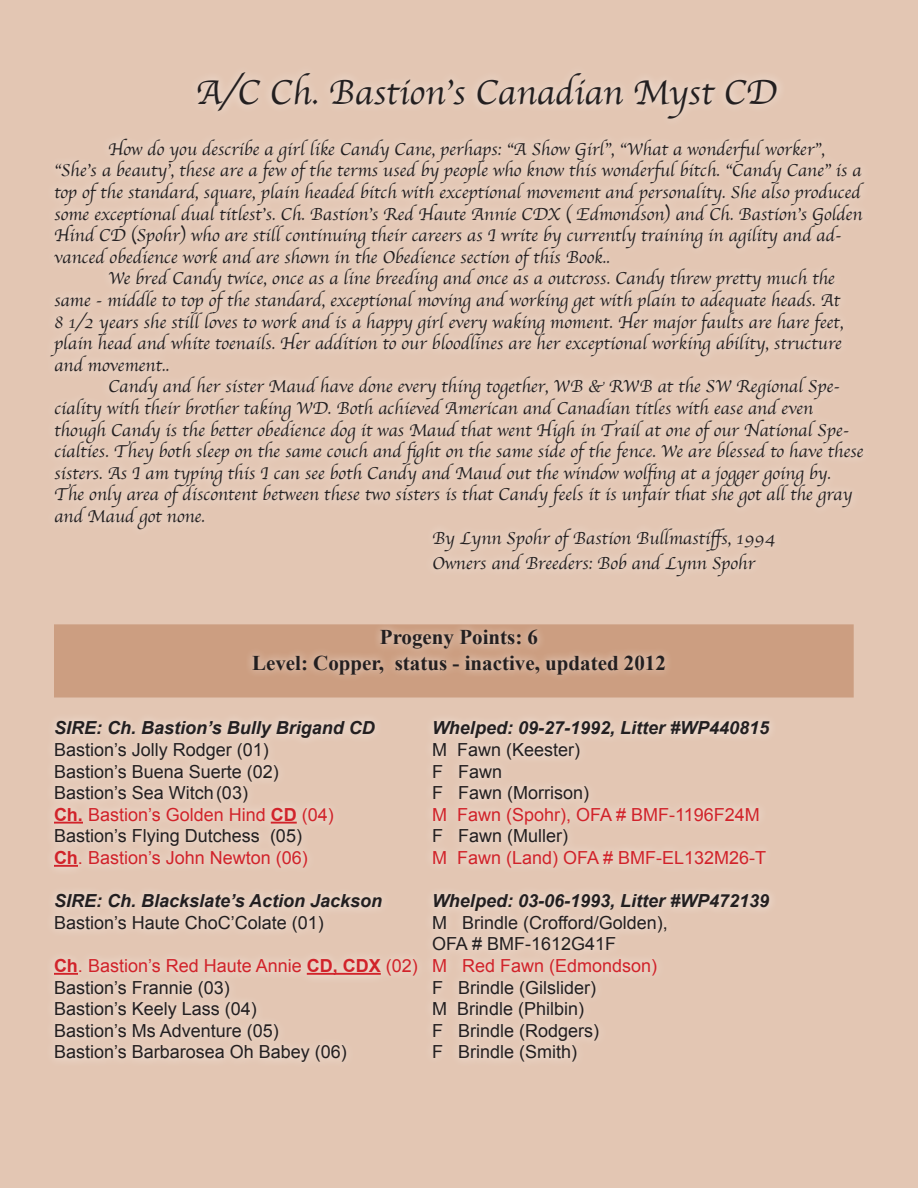
<style>
.page{position:relative;width:918px;height:1188px;background:#e3c6b3}
.page>*{position:absolute;margin:0;border:0;box-sizing:border-box;transform-origin:0 0}
.t1{font:36px "Apple Chancery";color:#231f20}
.t2{font:700 21px/25.2px "Times New Roman";color:#231f20;text-align:center}
.t3{font:18px "Apple Chancery";color:#231f20}
.t4{font:18px "Arial";color:#231f20}
.t5{font:18px "Arial";color:#d1232a}
.t6{font:italic 700 18px "Arial";color:#231f20}
.s1{font-weight:700}
</style>
<div class="page">
<div style="left:40px;top:63px;width:830px;height:1006px;background:#fff;opacity:.75"></div>
<hr style="left:54px;top:822px;width:29px;height:2px;background:#d1232a">
<hr style="left:271px;top:822px;width:26px;height:2px;background:#d1232a">
<hr style="left:54px;top:865px;width:24px;height:2px;background:#d1232a">
<hr style="left:54px;top:973px;width:24px;height:2px;background:#d1232a">
<hr style="left:307px;top:973px;width:74px;height:2px;background:#d1232a">
<h1 class="t1" style="left:196px;top:64px;width:582px">A/C Ch. Bastion’s Canadian Myst CD</h1>
<p class="t3" style="left:108px;top:135px;width:718px">How do you describe a girl like Candy Cane, perhaps: “A Show Girl”, “What a wonderful worker”,</p>
<p class="t3" style="left:54px;top:156px;width:809px">“She’s a beauty’, these are a few of the terms used by people who know this wonderful bitch. “Candy Cane” is a</p>
<p class="t3" style="left:54px;top:178px;width:808px">top of the standard, square, plain headed bitch with exceptional movement and personality. She also produced</p>
<p class="t3" style="left:54px;top:199px;width:810px">some exceptional dual titlest’s. Ch. Bastion’s Red Haute Annie CDX ( Edmondson) and Ch. Bastion’s Golden</p>
<p class="t3" style="left:54px;top:221px;width:789px">Hind CD (Spohr) who are still continuing their careers as I write by currently training in agility and ad-</p>
<p class="t3" style="left:54px;top:243px;width:557px">vanced obedience work and are shown in the Obedience section of this Book..</p>
<p class="t3" style="left:108px;top:264px;width:728px">We bred Candy twice, once as a line breeding and once as a outcross. Candy threw pretty much the</p>
<p class="t3" style="left:54px;top:286px;width:787px">same - middle to top of the standard, exceptional moving and working get with plain to adequate heads. At</p>
<p class="t3" style="left:54px;top:307px;width:791px">8 1/2 years she still loves to work and is a happy girl every waking moment. Her major faults are hare feet,</p>
<p class="t3" style="left:54px;top:329px;width:789px">plain head and white toenails. Her addition to our bloodlines are her exceptional working ability, structure</p>
<p class="t3" style="left:54px;top:351px;width:117px">and movement..</p>
<p class="t3" style="left:108px;top:372px;width:733px">Candy and her sister Maud have done every thing together, WB &amp; RWB at the SW Regional Spe-</p>
<p class="t3" style="left:54px;top:394px;width:760px">ciality with their brother taking WD. Both achieved American and Canadian titles with ease and even</p>
<p class="t3" style="left:54px;top:415px;width:796px">though Candy is the better obedience dog it was Maud that went High in Trail at one of our National Spe-</p>
<p class="t3" style="left:54px;top:437px;width:811px">cialties. They both sleep on the same couch and fight on the same side of the fence. We are blessed to have these</p>
<p class="t3" style="left:54px;top:459px;width:779px">sisters. As I am typing this I can see both Candy and Maud out the window wolfing at a jogger going by.</p>
<p class="t3" style="left:54px;top:480px;width:800px">The only area of discontent between these two sisters is that Candy feels it is unfair that she got all the gray</p>
<p class="t3" style="left:54px;top:502px;width:152px">and Maud got none.</p>
<p class="t3" style="left:432px;top:523px;width:345px">By Lynn Spohr of Bastion Bullmastiffs, 1994</p>
<p class="t3" style="left:432px;top:549px;width:325px">Owners and Breeders: Bob and Lynn Spohr</p>
<p class="t2" style="left:252px;top:624px;width:415px">Progeny Points: 6<br>Level: Copper, status - inactive, updated 2012</p>
<p class="t6" style="left:54px;top:716px;width:322px">SIRE: Ch. Bastion’s Bully Brigand CD</p>
<p class="t6" style="left:432px;top:716px;width:339px">Whelped: 09-27-1992, Litter #WP440815</p>
<p class="t4" style="left:54px;top:738px;width:216px">Bastion’s Jolly Rodger (01)</p>
<p class="t4" style="left:432px;top:738px;width:150px">M Fawn (Keester)</p>
<p class="t4" style="left:54px;top:759px;width:226px">Bastion’s Buena Suerte (02)</p>
<p class="t4" style="left:432px;top:759px;width:72px">F Fawn</p>
<p class="t4" style="left:54px;top:781px;width:196px">Bastion’s Sea Witch(03)</p>
<p class="t4" style="left:432px;top:781px;width:159px">F Fawn (Morrison)</p>
<p class="t5" style="left:54px;top:803px;width:281px"><span class="s1">Ch.</span> Bastion’s Golden Hind <span class="s1">CD</span> (04)</p>
<p class="t5" style="left:432px;top:803px;width:329px">M Fawn (Spohr), OFA # BMF-1196F24M</p>
<p class="t4" style="left:54px;top:824px;width:250px">Bastion’s Flying Dutchess (05)</p>
<p class="t4" style="left:432px;top:824px;width:138px">F Fawn (Muller)</p>
<p class="t5" style="left:54px;top:846px;width:255px"><span class="s1">Ch</span>. Bastion’s John Newton (06)</p>
<p class="t5" style="left:432px;top:846px;width:336px">M Fawn (Land) OFA # BMF-EL132M26-T</p>
<p class="t6" style="left:54px;top:889px;width:330px">SIRE: Ch. Blackslate’s Action Jackson</p>
<p class="t6" style="left:432px;top:889px;width:339px">Whelped: 03-06-1993, Litter #WP472139</p>
<p class="t4" style="left:54px;top:911px;width:271px">Bastion’s Haute ChoC’Colate (01)</p>
<p class="t4" style="left:432px;top:911px;width:237px">M Brindle (Crofford/Golden),</p>
<p class="t4" style="left:432px;top:932px;width:186px">OFA # BMF-1612G41F</p>
<p class="t5" style="left:54px;top:954px;width:605px"><span class="s1">Ch</span>. Bastion’s Red Haute Annie <span class="s1">CD, CDX</span> (02) M Red Fawn (Edmondson)</p>
<p class="t4" style="left:54px;top:975px;width:177px">Bastion’s Frannie (03)</p>
<p class="t4" style="left:432px;top:975px;width:166px">F Brindle (Gilslider)</p>
<p class="t4" style="left:54px;top:997px;width:204px">Bastion’s Keely Lass (04)</p>
<p class="t4" style="left:432px;top:997px;width:154px">M Brindle (Philbin)</p>
<p class="t4" style="left:54px;top:1019px;width:226px">Bastion’s Ms Adventure (05)</p>
<p class="t4" style="left:432px;top:1019px;width:169px">F Brindle (Rodgers)</p>
<p class="t4" style="left:54px;top:1040px;width:294px">Bastion’s Barbarosea Oh Babey (06)</p>
<p class="t4" style="left:432px;top:1040px;width:147px">F Brindle (Smith)</p>
</div>
